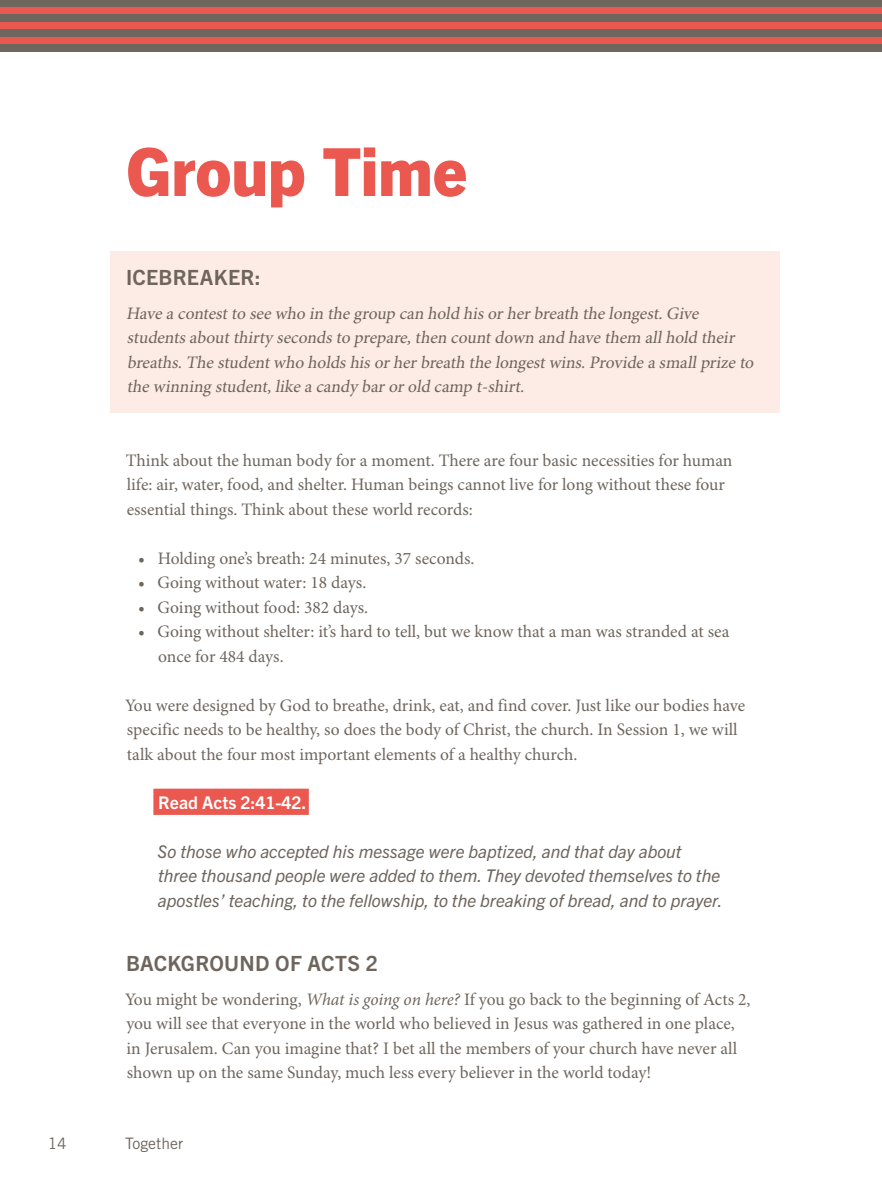
<style>
.page{position:relative;width:882px;height:1197px;background:#fff}
.page>*{position:absolute;margin:0;border:0;box-sizing:border-box;transform-origin:0 0}
.t1{font:800 66.5px "Trade Gothic Next LT Pro";letter-spacing:-.005em;color:#ea584f}
.t2{font:700 21px "Trade Gothic Next LT Pro";letter-spacing:.01em;color:#6e655d}
.t3{font:17.5px/24.5px "Minion Pro";letter-spacing:-.005em;color:#6e655d}
.t4{font:italic 17.5px/24.5px "Minion Pro";color:#6e655d}
.t5{font:italic 17.5px/24.5px "Trade Gothic Next LT Pro";color:#6e655d}
.t6{font:700 17.5px "Trade Gothic Next LT Pro";color:#fff}
.t7{font:15.75px "Trade Gothic LT Std";color:#6e655d}
.s1{font-style:italic}
</style>
<div class="page">
<div style="left:0;top:0;width:882px;height:9px;background:#6e655d"></div>
<div style="left:0;top:7px;width:882px;height:7px;background:#ea584f"></div>
<div style="left:0;top:22px;width:882px;height:7px;background:#ea584f"></div>
<div style="left:0;top:37px;width:882px;height:8px;background:#ea584f"></div>
<div style="left:0;top:14px;width:882px;height:8px;background:#6e655d"></div>
<div style="left:0;top:29px;width:882px;height:8px;background:#6e655d"></div>
<div style="left:0;top:45px;width:882px;height:7px;background:#6e655d"></div>
<div style="left:110px;top:251px;width:670px;height:162px;background:#fcece5"></div>
<div style="left:153px;top:789px;width:156px;height:26px;background:#ea584f"></div>
<h1 class="t1" style="left:126px;top:126px;width:342px">Group Time</h1>
<p class="t2" style="left:126px;top:263px;width:136px">ICEBREAKER:</p>
<p class="t4" style="left:126px;top:301px;width:632px">Have a contestto see who in the group can hold hisorherbreath the longest.Give studentsaboutthirty secondsto prepare,then countdown and have them allhold their breaths.The studentwho holdshisorherbreath the longestwins.Provide a smallprize to the winning student,like a candy barorold camp t-shirt.</p>
<p class="t3" style="left:126px;top:448px;width:608px">Think about the human body for a moment. There are four basic necessities for human life: air, water, food, and shelter. Human beings cannot live for long without these four essential things. Think about these world records:</p>
<p class="t3" style="left:138px;top:546px;width:338px">• Holding one’s breath: 24 minutes, 37 seconds.</p>
<p class="t3" style="left:138px;top:571px;width:230px">• Going without water: 18 days.</p>
<p class="t3" style="left:138px;top:595px;width:232px">• Going without food: 382 days.</p>
<p class="t3" style="left:158px;top:620px;width:573px;text-indent:-20px">• Going without shelter: it’s hard to tell, but we know that a man was stranded at sea once for 484 days.</p>
<p class="t3" style="left:125px;top:693px;width:622px">You were designed by God to breathe, drink, eat, and find cover. Just like our bodies have specific needs to be healthy, so does the body of Christ, the church. In Session 1, we will talk about the four most important elements of a healthy church.</p>
<p class="t6" style="left:158px;top:790px;width:150px">Read Acts 2:41-42.</p>
<p class="t5" style="left:158px;top:838px;width:567px">So those who accepted his message were baptized, and that day about three thousand people were added to them. They devoted themselves to the apostles’ teaching, to the fellowship, to the breaking of bread, and to prayer.</p>
<p class="t2" style="left:126px;top:949px;width:253px">BACKGROUND OF ACTS 2</p>
<p class="t3" style="left:125px;top:987px;width:627px">You might be wondering, <span class="s1">What is going on here?</span> If you go back to the beginning of Acts 2, you will see that everyone in the world who believed in Jesus was gathered in one place, in Jerusalem. Can you imagine that? I bet all the members of your church have never all shown up on the same Sunday, much less every believer in the world today!</p>
<p class="t7" style="left:47px;top:1134px;width:21px">14</p>
<p class="t7" style="left:125px;top:1134px;width:60px">Together</p>
</div>
